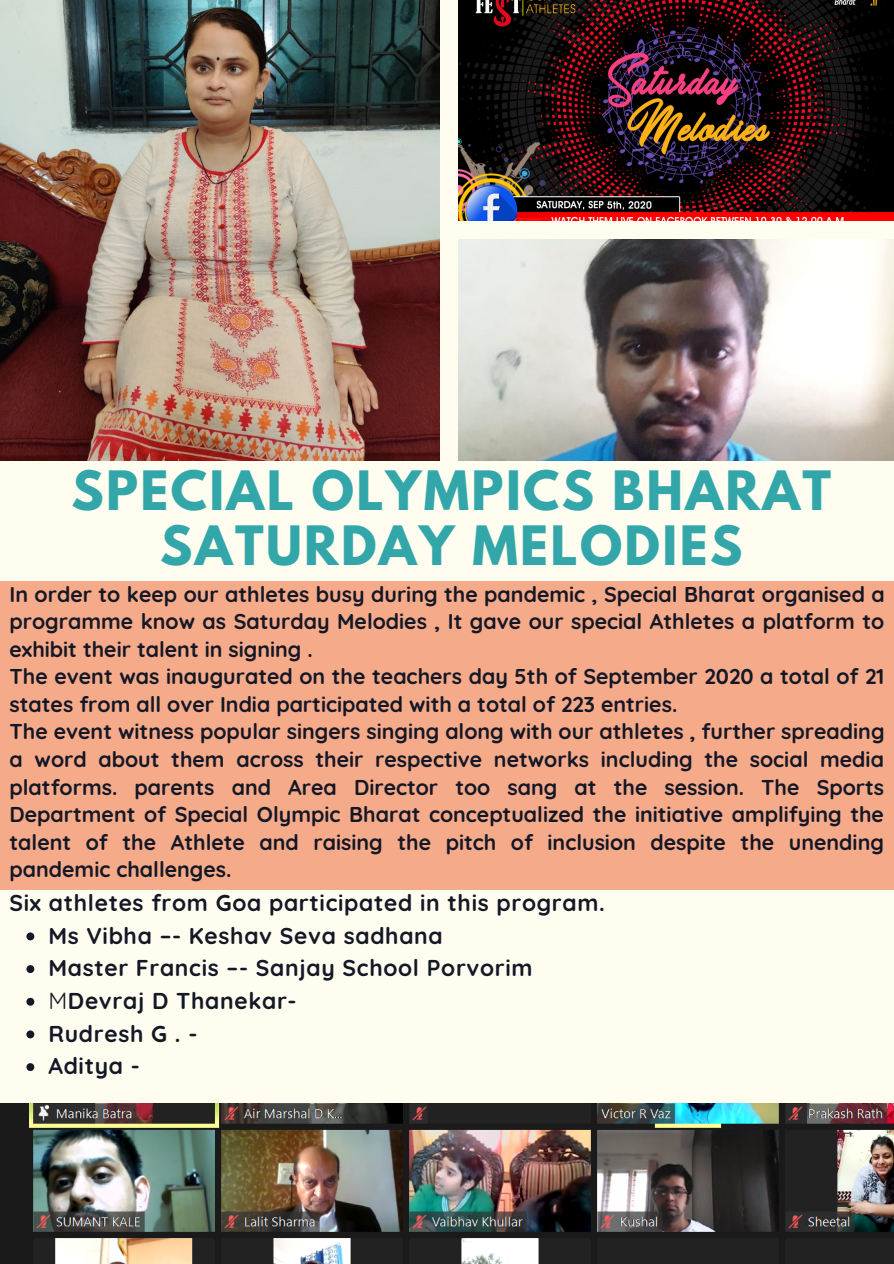
<style>
.page{position:relative;width:894px;height:1264px;background:#fff}
.page>*{position:absolute;margin:0;border:0;box-sizing:border-box;transform-origin:0 0}
.t1{font:700 48px "League Spartan";letter-spacing:.05em;color:#33a6aa}
.t2{font:700 22.8px "Quicksand";letter-spacing:.03em;color:#141725}
.t3{font:700 21.3px/27.6px "Quicksand";color:#141725;text-align:justify}
.s1{font-weight:400}
</style>
<div class="page">
<div style="left:0;top:0;width:893px;height:1263px;background:#fffdf0"></div>
<div style="left:0;top:581px;width:893px;height:309px;background:#f5aa8a"></div>
<img style="left:0;top:0;width:439px;height:461px">
<img style="left:458px;top:0;width:435px;height:221px">
<img style="left:458px;top:240px;width:435px;height:221px">
<img style="left:0;top:1103px;width:893px;height:160px">
<svg style="left:26px;top:932px;width:8px;height:8px"></svg>
<svg style="left:26px;top:965px;width:8px;height:8px"></svg>
<svg style="left:26px;top:997px;width:8px;height:8px"></svg>
<svg style="left:26px;top:1030px;width:8px;height:8px"></svg>
<svg style="left:26px;top:1063px;width:8px;height:8px"></svg>
<p class="t1" style="left:71px;top:467px;width:761px">SPECIAL OLYMPICS BHARAT</p>
<p class="t1" style="left:160px;top:522px;width:583px">SATURDAY MELODIES</p>
<p class="t3" style="left:10px;top:580px;width:876px">In order to keep our athletes busy during the pandemic , Special Bharat organised a programme know as Saturday Melodies , It gave our special Athletes a platform to exhibit their talent in signing .</p>
<p class="t3" style="left:10px;top:662px;width:876px">The event was inaugurated on the teachers day 5th of September 2020 a total of 21 states from all over India participated with a total of 223 entries.</p>
<p class="t3" style="left:10px;top:717px;width:876px">The event witness popular singers singing along with our athletes , further spreading a word about them across their respective networks including the social media platforms. parents and Area Director too sang at the session. The Sports Department of Special Olympic Bharat conceptualized the initiative amplifying the talent of the Athlete and raising the pitch of inclusion despite the unending pandemic challenges.</p>
<p class="t2" style="left:10px;top:888px;width:596px">Six athletes from Goa participated in this program.</p>
<p class="t2" style="left:48px;top:920px;width:396px">Ms Vibha –- Keshav Seva sadhana</p>
<p class="t2" style="left:48px;top:953px;width:485px">Master Francis –- Sanjay School Porvorim</p>
<p class="t2" style="left:48px;top:986px;width:250px"><span class="s1">M</span>Devraj D Thanekar-</p>
<p class="t2" style="left:48px;top:1018px;width:150px">Rudresh G . -</p>
<p class="t2" style="left:48px;top:1051px;width:93px">Aditya -</p>
</div>
